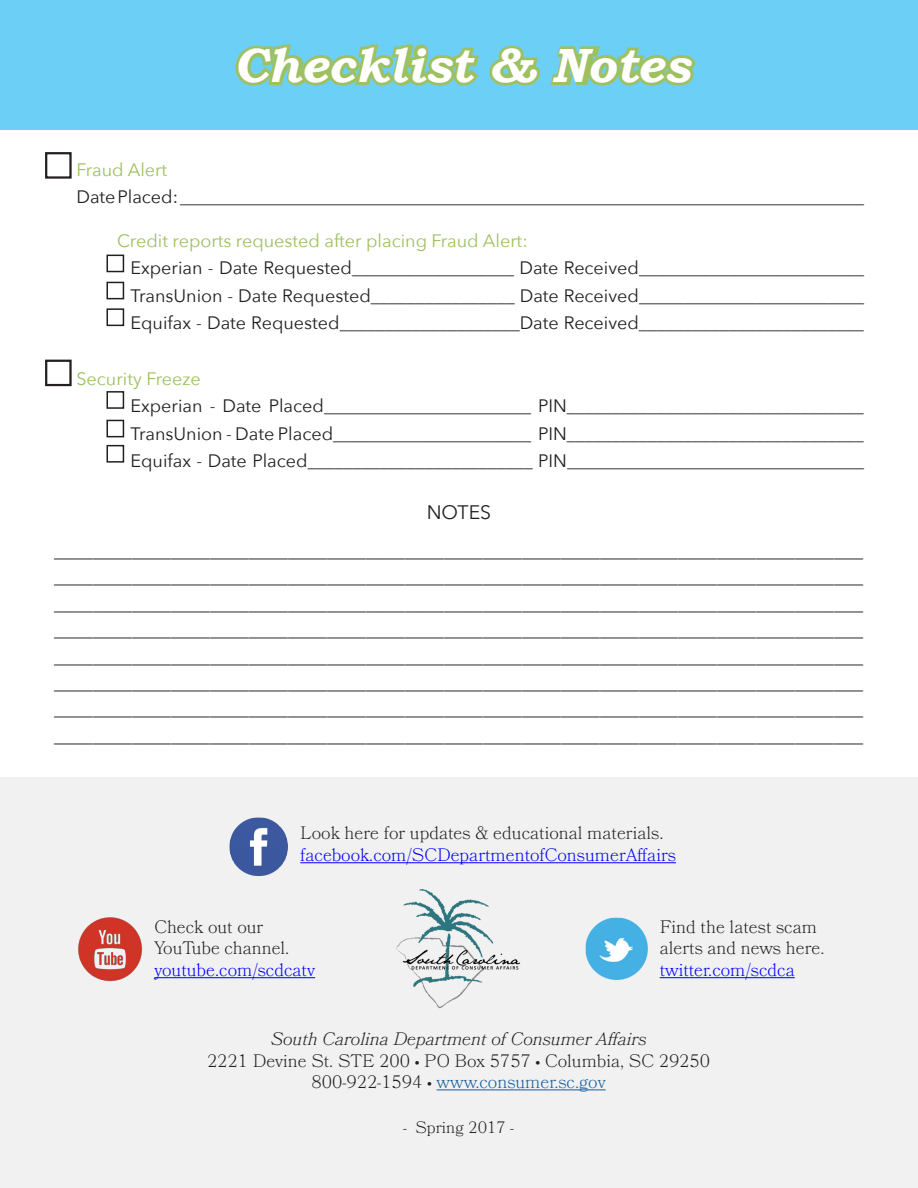
<style>
.page{position:relative;width:918px;height:1188px;background:#fff}
.page>*{position:absolute;margin:0;border:0;box-sizing:border-box;transform-origin:0 0}
.t1{font:italic 700 48px "Bookman Old Style";color:#fff}
.t2{font:19.5px/26.4px "Avenir Next";color:#231f20;text-align:justify}
.t3{font:18px "Avenir Next";color:#231f20}
.Typewriter{font:300 18px/21.6px "Bookmania";color:#231f20}
.t4{font:18px "Avenir Next";color:#9ec05f}
.Typewriter-2{font:300 18px "Bookmania";color:#00f}
.t5{font:italic 300 18px "Bookmania";color:#231f20}
.t6{font:300 18px "Bookmania";color:#175d9e}
.t7{font:300 16.5px "Bookmania";color:#231f20}
.s1{color:#00f}
.s2{color:#231f20}
</style>
<div class="page">
<div style="left:0;top:778px;width:918px;height:410px;background:#f0f1f0"></div>
<hr style="left:437px;top:1089px;width:169px;height:1px;background:#175d9e">
<img style="left:396px;top:889px;width:124px;height:120px">
<hr style="left:154px;top:977px;width:161px;height:1px;background:#00f">
<hr style="left:660px;top:977px;width:135px;height:1px;background:#00f">
<hr style="left:300px;top:862px;width:376px;height:1px;background:#00f">
<img style="left:585px;top:917px;width:63px;height:63px">
<img style="left:78px;top:917px;width:64px;height:65px">
<img style="left:229px;top:817px;width:59px;height:59px">
<div style="left:0;top:0;width:918px;height:130px;background:#6bcff6"></div>
<svg style="left:235px;top:44px;width:460px;height:42px"></svg>
<div style="left:45px;top:152px;width:27px;height:27px;border:2px solid #231f20"></div>
<div style="left:45px;top:360px;width:27px;height:26px;border:2px solid #231f20"></div>
<div style="left:106px;top:255px;width:18px;height:17px;border:2px solid #231f20"></div>
<div style="left:106px;top:391px;width:18px;height:18px;border:2px solid #231f20"></div>
<div style="left:106px;top:282px;width:18px;height:17px;border:2px solid #231f20"></div>
<div style="left:106px;top:420px;width:18px;height:17px;border:2px solid #231f20"></div>
<div style="left:106px;top:308px;width:18px;height:18px;border:2px solid #231f20"></div>
<div style="left:106px;top:445px;width:18px;height:18px;border:2px solid #231f20"></div>
<p class="t1" style="left:234px;top:30px;width:458px">Checklist &amp; Notes</p>
<p class="t4" style="left:76px;top:154px;width:92px">Fraud Alert</p>
<p class="t3" style="left:76px;top:182px;width:789px">Date Placed: ____________________________________________________________________________</p>
<p class="t4" style="left:117px;top:225px;width:412px">Credit reports requested after placing Fraud Alert:</p>
<p class="t3" style="left:130px;top:253px;width:735px">Experian - Date Requested__________________ Date Received_________________________</p>
<p class="t3" style="left:130px;top:280px;width:735px">TransUnion - Date Requested________________ Date Received_________________________</p>
<p class="t3" style="left:130px;top:308px;width:735px">Equifax - Date Requested____________________Date Received_________________________</p>
<p class="t4" style="left:76px;top:363px;width:126px">Security Freeze</p>
<p class="t3" style="left:130px;top:391px;width:735px">Experian - Date Placed_______________________ PIN_________________________________</p>
<p class="t3" style="left:130px;top:418px;width:735px">TransUnion - Date Placed______________________ PIN_________________________________</p>
<p class="t3" style="left:130px;top:446px;width:735px">Equifax - Date Placed_________________________ PIN_________________________________</p>
<p class="t2" style="left:427px;top:498px;width:66px">NOTES</p>
<p class="t2" style="left:54px;top:536px;width:811px">___________________________________________________________________________________ ___________________________________________________________________________________ ___________________________________________________________________________________ ___________________________________________________________________________________ ___________________________________________________________________________________ ___________________________________________________________________________________ ___________________________________________________________________________________ ___________________________________________________________________________________</p>
<p class="Typewriter" style="left:300px;top:822px;width:365px">Look here for updates &amp; educational materials.</p>
<p class="Typewriter-2" style="left:300px;top:844px;width:377px">facebook.com/SCDepartmentofConsumerAffairs</p>
<p class="Typewriter" style="left:154px;top:916px;width:111px">Check out our</p>
<p class="Typewriter" style="left:154px;top:937px;width:136px">YouTube channel.</p>
<p class="Typewriter-2" style="left:154px;top:959px;width:162px">youtube.com/scdcatv</p>
<p class="Typewriter" style="left:660px;top:916px;width:166px">Find the latest scam alerts and news here. <span class="s1">twitter.com/scdca</span></p>
<p class="t5" style="left:271px;top:1028px;width:377px">South Carolina Department of Consumer Affairs</p>
<p class="Typewriter" style="left:207px;top:1049px;width:505px">2221 Devine St. STE 200 • PO Box 5757 • Columbia, SC 29250</p>
<p class="t6" style="left:312px;top:1071px;width:296px"><span class="s2">800-922-1594 •</span> www.consumer.sc.gov</p>
<p class="t7" style="left:403px;top:1118px;width:112px">- Spring 2017 -</p>
</div>
